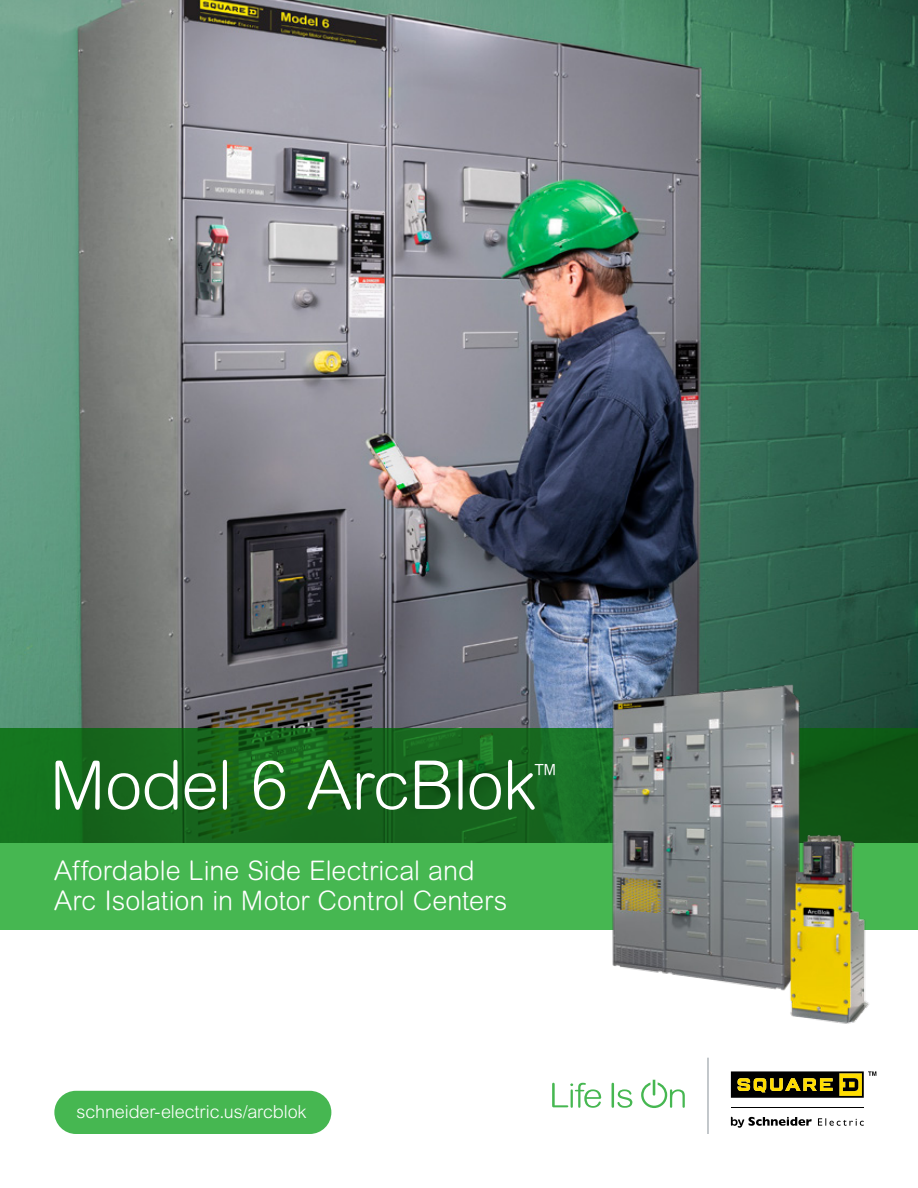
<style>
.page{position:relative;width:918px;height:1188px;background:#fff}
.page>*{position:absolute;margin:0;border:0;box-sizing:border-box;transform-origin:0 0}
.Cover_Headline_45_50{font:300 67.5px "Arial Rounded MT Std";letter-spacing:-.015em;color:#fff}
.Cover_Headline_45_50-2{font:300 28.05px "Arial Rounded MT Std";color:#fff}
.Cover_Subhead{font:300 27px/30px "Arial Rounded MT Std";color:#fff}
.Cover_Capsule{font:300 18px "Arial MT Pro";letter-spacing:-.005em;color:#fff}
</style>
<div class="page">
<img style="left:0;top:0;width:918px;height:728px">
<div style="left:54px;top:1091px;width:277px;height:43px;background:#46b751;border-radius:22px"></div>
<div style="left:0;top:843px;width:918px;height:87px;background:#46b751"></div>
<svg style="left:0;top:728px;width:918px;height:115px;background:#15651c"></svg>
<hr style="left:707px;top:1058px;width:2px;height:76px;background:#979fa5">
<svg style="left:552px;top:1083px;width:49px;height:25px"></svg>
<svg style="left:612px;top:1083px;width:20px;height:25px"></svg>
<svg style="left:641px;top:1080px;width:44px;height:28px"></svg>
<hr style="left:731px;top:1107px;width:133px;height:1px;background:#000">
<svg style="left:731px;top:1117px;width:133px;height:11px"></svg>
<svg style="left:731px;top:1071px;width:145px;height:27px;background:#625920"></svg>
<img style="left:609px;top:681px;width:196px;height:309px">
<img style="left:782px;top:830px;width:95px;height:194px">
<p class="Cover_Headline_45_50" style="left:50px;top:746px;width:488px">Model 6 ArcBlok</p>
<p class="Cover_Headline_45_50-2" style="left:534px;top:758px;width:28px">™</p>
<p class="Cover_Subhead" style="left:54px;top:855px;width:455px">Affordable Line Side Electrical and<br>Arc Isolation in Motor Control Centers</p>
<p class="Cover_Capsule" style="left:77px;top:1100px;width:232px">schneider-electric.us/arcblok</p>
</div>
